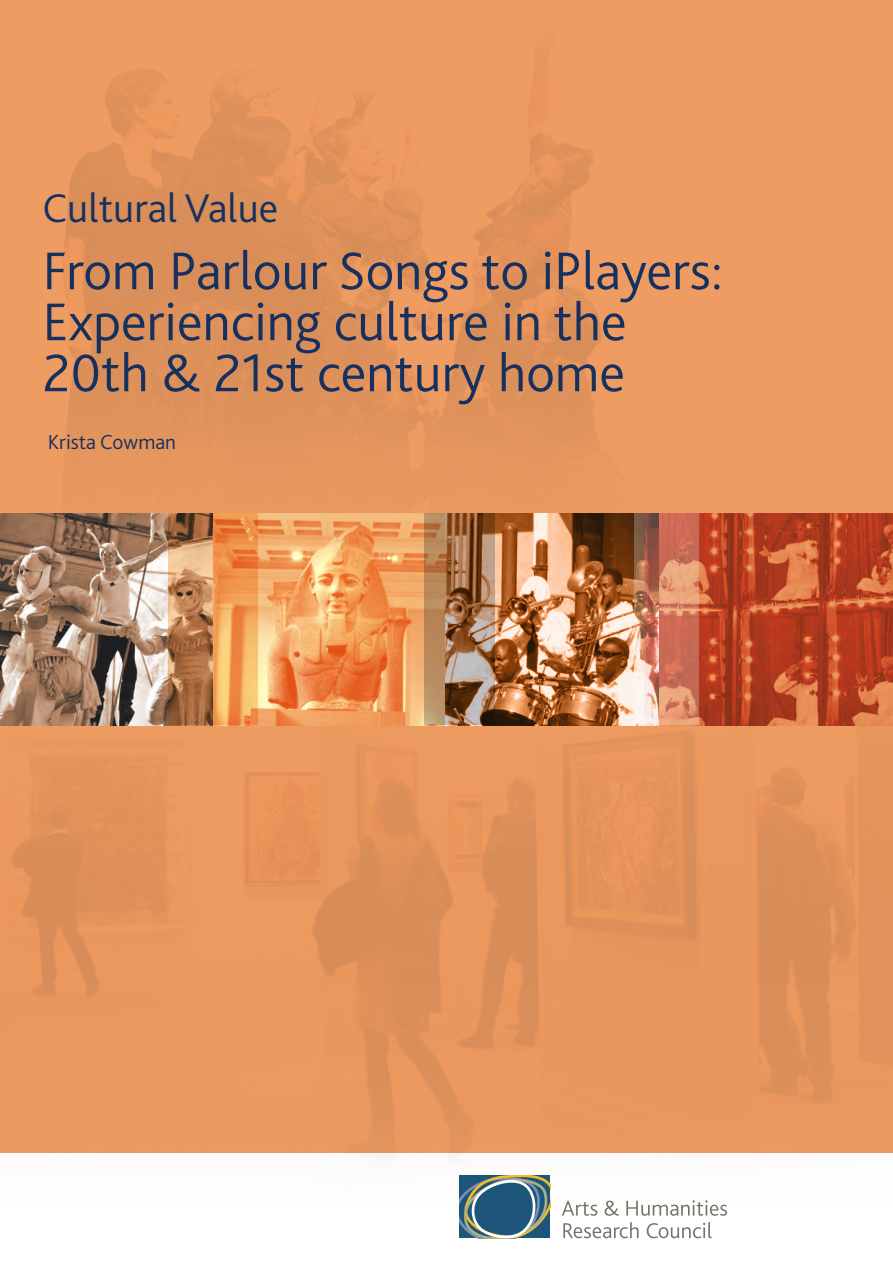
<style>
.page{position:relative;width:893px;height:1263px;background:#fff}
.page>*{position:absolute;margin:0;border:0;box-sizing:border-box;transform-origin:0 0}
.Cover_Title{font:300 55.5px/51px "Bliss 2";color:#16315f}
.t1{font:300 42px "Bliss 2";color:#16315f}
.Cover_Subtitle{font:300 21.3px "Bliss 2";color:#16315f}
</style>
<div class="page">
<img style="left:0;top:0;width:893px;height:514px">
<img style="left:0;top:725px;width:893px;height:482px">
<svg style="left:459px;top:1176px;width:91px;height:62px;background:#4e7484"></svg>
<svg style="left:562px;top:1201px;width:35px;height:15px"></svg>
<svg style="left:605px;top:1200px;width:14px;height:16px"></svg>
<svg style="left:626px;top:1200px;width:101px;height:16px"></svg>
<svg style="left:563px;top:1222px;width:76px;height:16px"></svg>
<svg style="left:647px;top:1222px;width:65px;height:16px"></svg>
<img style="left:699px;top:514px;width:194px;height:211px">
<img style="left:257px;top:514px;width:377px;height:211px">
<svg style="left:424px;top:514px;width:70px;height:211px;background:#a17655"></svg>
<svg style="left:634px;top:514px;width:65px;height:211px;background:#cd856c"></svg>
<img style="left:0;top:514px;width:168px;height:211px">
<svg style="left:168px;top:514px;width:89px;height:211px;background:#d08c52"></svg>
<p class="t1" style="left:43px;top:182px;width:237px">Cultural Value</p>
<p class="Cover_Title" style="left:43px;top:244px;width:682px">From Parlour Songs to iPlayers:<br>Experiencing culture in the<br>20th &amp; 21st century home</p>
<p class="Cover_Subtitle" style="left:48px;top:429px;width:130px">Krista Cowman</p>
</div>
